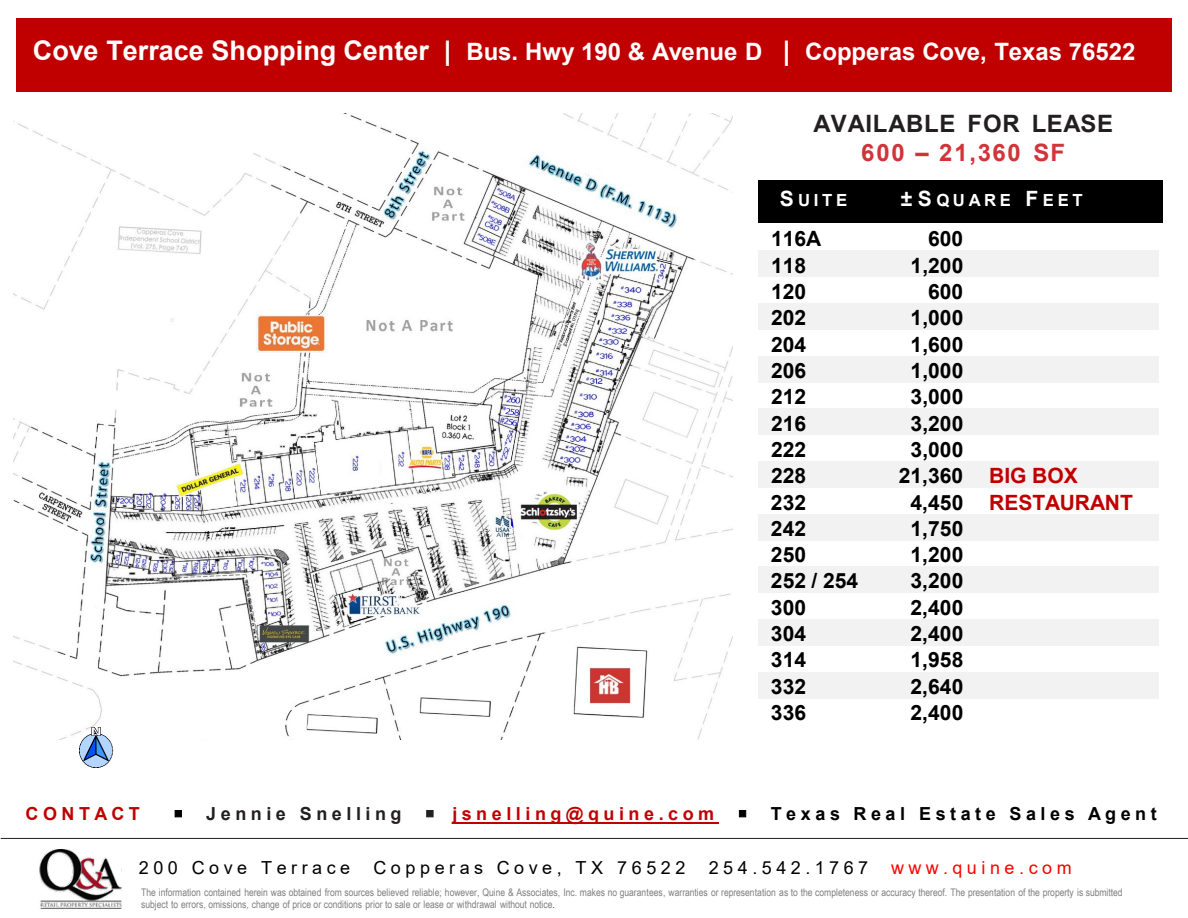
<style>
.page{position:relative;width:1188px;height:918px;background:#fff}
.page>*{position:absolute;margin:0;border:0;box-sizing:border-box;transform-origin:0 0}
.t1{font:700 24px "Arial";color:#fff}
.t2{font:700 24px/28.8px "Arial";letter-spacing:.035em;color:#231f20;text-align:center}
.t3{font:700 21px "Arial";color:#000}
.t4{font:700 21px "Arial";letter-spacing:-.005em;color:#c00000}
.t5{font:18px "Arial";letter-spacing:.255em;color:#000}
.t6{font:700 18px "Arial";letter-spacing:.25em;color:#c00000}
.t7{font:700 18px "Arial";letter-spacing:.255em;color:#000}
.t8{font:700 18px "Arial";letter-spacing:.25em;color:#231f20}
.t9{font:18px "Arial";letter-spacing:.25em;color:#f00}
.t10{font:700 16.8px "Arial";letter-spacing:.215em;color:#fff}
.t11{font:10.5px/12.6px "Arial Narrow";letter-spacing:-.005em;color:#7f7f7f}
.s1{font-size:27px}
.s2{color:#d13439}
.s3{font-size:21px}
.s4{color:#404040}
</style>
<div class="page">
<img style="left:13px;top:114px;width:720px;height:626px">
<hr style="left:1px;top:838px;width:1187px;height:1px;background:#231f20">
<div style="left:16px;top:18px;width:1156px;height:74px;background:#c00000"></div>
<img style="left:39px;top:849px;width:83px;height:60px">
<div style="left:759px;top:180px;width:119px;height:42px;background:#000"></div>
<div style="left:878px;top:180px;width:285px;height:42px;background:#000"></div>
<hr style="left:452px;top:822px;width:267px;height:1px;background:#c00000">
<img style="left:79px;top:728px;width:54px;height:40px">
<div style="left:758px;top:251px;width:118px;height:26px;background:#f2f2f2"></div>
<div style="left:876px;top:251px;width:89px;height:26px;background:#f2f2f2"></div>
<div style="left:965px;top:251px;width:193px;height:26px;background:#f2f2f2"></div>
<div style="left:758px;top:303px;width:118px;height:27px;background:#f2f2f2"></div>
<div style="left:876px;top:303px;width:89px;height:27px;background:#f2f2f2"></div>
<div style="left:965px;top:303px;width:193px;height:27px;background:#f2f2f2"></div>
<div style="left:758px;top:356px;width:118px;height:26px;background:#f2f2f2"></div>
<div style="left:876px;top:356px;width:89px;height:26px;background:#f2f2f2"></div>
<div style="left:965px;top:356px;width:193px;height:26px;background:#f2f2f2"></div>
<div style="left:758px;top:409px;width:118px;height:26px;background:#f2f2f2"></div>
<div style="left:876px;top:409px;width:89px;height:26px;background:#f2f2f2"></div>
<div style="left:965px;top:409px;width:193px;height:26px;background:#f2f2f2"></div>
<div style="left:758px;top:461px;width:118px;height:27px;background:#f2f2f2"></div>
<div style="left:876px;top:461px;width:89px;height:27px;background:#f2f2f2"></div>
<div style="left:965px;top:461px;width:193px;height:27px;background:#f2f2f2"></div>
<div style="left:758px;top:514px;width:118px;height:26px;background:#f2f2f2"></div>
<div style="left:876px;top:514px;width:89px;height:26px;background:#f2f2f2"></div>
<div style="left:965px;top:514px;width:193px;height:26px;background:#f2f2f2"></div>
<div style="left:758px;top:567px;width:118px;height:26px;background:#f2f2f2"></div>
<div style="left:876px;top:567px;width:89px;height:26px;background:#f2f2f2"></div>
<div style="left:965px;top:567px;width:193px;height:26px;background:#f2f2f2"></div>
<div style="left:758px;top:619px;width:118px;height:27px;background:#f2f2f2"></div>
<div style="left:876px;top:619px;width:89px;height:27px;background:#f2f2f2"></div>
<div style="left:965px;top:619px;width:193px;height:27px;background:#f2f2f2"></div>
<div style="left:758px;top:672px;width:118px;height:26px;background:#f2f2f2"></div>
<div style="left:876px;top:672px;width:89px;height:26px;background:#f2f2f2"></div>
<div style="left:965px;top:672px;width:193px;height:26px;background:#f2f2f2"></div>
<p class="t1" style="left:33px;top:35px;width:1104px"><span class="s1">Cove Terrace Shopping Center |</span> Bus. Hwy 190 &amp; Avenue D <span class="s1">|</span> Copperas Cove, Texas 76522</p>
<p class="t2" style="left:814px;top:109px;width:301px">AVAILABLE FOR LEASE<br><span class="s2">600 – 21,360 SF</span></p>
<p class="t10" style="left:780px;top:188px;width:69px"><span class="s3">S</span>UITE</p>
<p class="t10" style="left:901px;top:188px;width:183px"><span class="s3">±S</span>QUARE <span class="s3">F</span>EET</p>
<p class="t3" style="left:771px;top:224px;width:52px">116A</p>
<p class="t3" style="left:928px;top:224px;width:37px">600</p>
<p class="t3" style="left:771px;top:250px;width:37px">118</p>
<p class="t3" style="left:911px;top:250px;width:54px">1,200</p>
<p class="t3" style="left:771px;top:277px;width:37px">120</p>
<p class="t3" style="left:928px;top:277px;width:37px">600</p>
<p class="t3" style="left:771px;top:303px;width:37px">202</p>
<p class="t3" style="left:911px;top:303px;width:54px">1,000</p>
<p class="t3" style="left:771px;top:329px;width:37px">204</p>
<p class="t3" style="left:911px;top:329px;width:54px">1,600</p>
<p class="t3" style="left:771px;top:356px;width:37px">206</p>
<p class="t3" style="left:911px;top:356px;width:54px">1,000</p>
<p class="t3" style="left:771px;top:382px;width:37px">212</p>
<p class="t3" style="left:911px;top:382px;width:54px">3,000</p>
<p class="t3" style="left:771px;top:408px;width:37px">216</p>
<p class="t3" style="left:911px;top:408px;width:54px">3,200</p>
<p class="t3" style="left:771px;top:435px;width:37px">222</p>
<p class="t3" style="left:911px;top:435px;width:54px">3,000</p>
<p class="t3" style="left:771px;top:461px;width:37px">228</p>
<p class="t3" style="left:899px;top:461px;width:66px">21,360</p>
<p class="t4" style="left:989px;top:461px;width:90px">BIG BOX</p>
<p class="t3" style="left:771px;top:487px;width:37px">232</p>
<p class="t3" style="left:911px;top:487px;width:54px">4,450</p>
<p class="t4" style="left:989px;top:487px;width:145px">RESTAURANT</p>
<p class="t3" style="left:771px;top:514px;width:37px">242</p>
<p class="t3" style="left:911px;top:514px;width:54px">1,750</p>
<p class="t3" style="left:771px;top:540px;width:37px">250</p>
<p class="t3" style="left:911px;top:540px;width:54px">1,200</p>
<p class="t3" style="left:771px;top:566px;width:89px">252 / 254</p>
<p class="t3" style="left:911px;top:566px;width:54px">3,200</p>
<p class="t3" style="left:771px;top:593px;width:37px">300</p>
<p class="t3" style="left:911px;top:593px;width:54px">2,400</p>
<p class="t3" style="left:771px;top:619px;width:37px">304</p>
<p class="t3" style="left:911px;top:619px;width:54px">2,400</p>
<p class="t3" style="left:771px;top:645px;width:37px">314</p>
<p class="t3" style="left:911px;top:645px;width:54px">1,958</p>
<p class="t3" style="left:771px;top:672px;width:37px">332</p>
<p class="t3" style="left:911px;top:672px;width:54px">2,640</p>
<p class="t3" style="left:771px;top:698px;width:37px">336</p>
<p class="t3" style="left:911px;top:698px;width:54px">2,400</p>
<p class="t6" style="left:26px;top:801px;width:116px">CONTACT</p>
<p class="t8" style="left:206px;top:801px;width:197px">Jennie Snelling</p>
<p class="t6" style="left:452px;top:801px;width:263px">jsnelling@quine.com</p>
<p class="t7" style="left:771px;top:801px;width:387px">Texas Real Estate Sales Agent</p>
<p class="t5" style="left:139px;top:855px;width:213px">200 Cove Terrace</p>
<p class="t5" style="left:374px;top:855px;width:314px">Copperas Cove, TX 76522</p>
<p class="t5" style="left:709px;top:855px;width:161px">254.542.1767</p>
<p class="t9" style="left:891px;top:855px;width:182px">www.quine.com</p>
<p class="t11" style="left:141px;top:885px;width:983px">The information contained herein was obtained from sources believed reliable; however, Quine &amp; Associates, Inc. makes no guarantees, warranties or representation as to the completeness or accuracy thereof. The presentation of the property is submitted subject to errors, omissions, change of price or conditions prior to sale or lease or withdrawal without notice<span class="s4">.</span></p>
</div>
